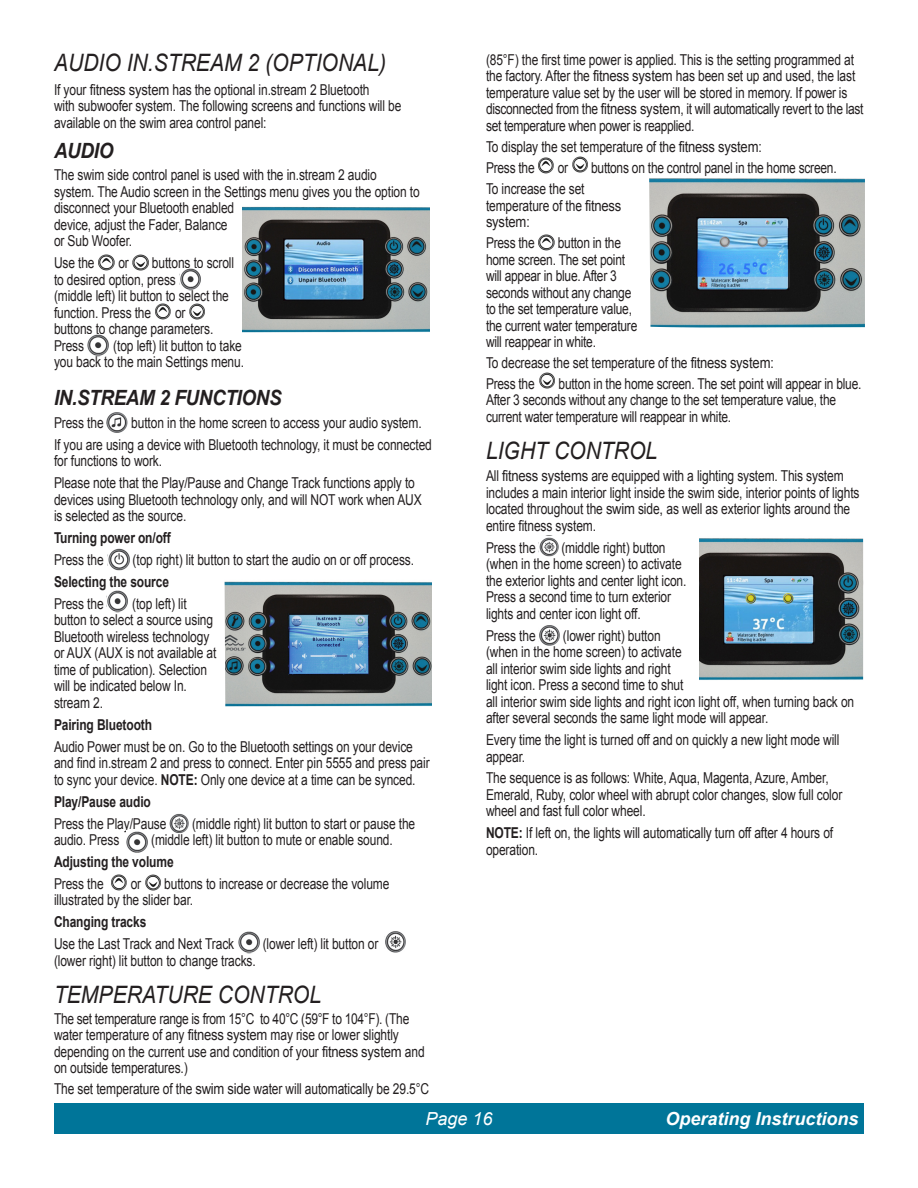
<style>
.page{position:relative;width:918px;height:1188px;background:#fff}
.page>*{position:absolute;margin:0;border:0;box-sizing:border-box;transform-origin:0 0}
.HSS_Sub_Header{font:italic 24px "Arial";color:#231f20;scale:.88 1}
.Body{font:italic 700 21px "Arial";letter-spacing:-.02em;color:#231f20;scale:.9 1}
.t1{font:italic 700 18px "Arial";color:#fff}
.t2{font:italic 18px "Arial";color:#fff}
.Body-2{font:15px/16.5px "Arial";letter-spacing:-.01em;color:#231f20;scale:.8 1}
.Bullets_in_body{font:15px/16.5px "Arial";letter-spacing:-.02em;color:#231f20;scale:.8 1}
.Body-3{font:700 15px "Arial";letter-spacing:-.01em;color:#231f20;scale:.8 1}
.s1{font-weight:700}
</style>
<div class="page">
<div style="left:54px;top:1103px;width:810px;height:31px;background:#007599"></div>
<img style="left:98px;top:254px;width:17px;height:16px">
<img style="left:132px;top:254px;width:17px;height:16px">
<img style="left:180px;top:268px;width:21px;height:22px">
<img style="left:155px;top:304px;width:16px;height:16px">
<img style="left:189px;top:304px;width:16px;height:16px">
<img style="left:87px;top:334px;width:22px;height:22px">
<img style="left:107px;top:412px;width:21px;height:21px">
<img style="left:108px;top:549px;width:22px;height:21px">
<img style="left:107px;top:591px;width:21px;height:21px">
<img style="left:169px;top:814px;width:20px;height:19px">
<img style="left:126px;top:831px;width:22px;height:21px">
<img style="left:111px;top:875px;width:16px;height:16px">
<img style="left:145px;top:875px;width:16px;height:16px">
<img style="left:238px;top:932px;width:22px;height:21px">
<img style="left:385px;top:931px;width:21px;height:21px">
<img style="left:538px;top:157px;width:16px;height:17px">
<img style="left:572px;top:156px;width:16px;height:17px">
<img style="left:538px;top:234px;width:17px;height:16px">
<img style="left:539px;top:373px;width:16px;height:16px">
<img style="left:539px;top:537px;width:20px;height:20px">
<img style="left:539px;top:625px;width:21px;height:21px">
<img style="left:242px;top:206px;width:188px;height:127px">
<img style="left:225px;top:581px;width:207px;height:126px">
<img style="left:699px;top:538px;width:164px;height:142px">
<img style="left:649px;top:178px;width:216px;height:150px">
<p class="HSS_Sub_Header" style="left:54px;top:48px;width:379px">AUDIO IN.STREAM 2 (OPTIONAL)</p>
<p class="Body-2" style="left:54px;top:81px;width:436px">If your fitness system has the optional in.stream 2 Bluetooth<br>with subwoofer system. The following screens and functions will be available on the swim area control panel:</p>
<p class="Body" style="left:54px;top:137px;width:67px">AUDIO</p>
<p class="Body-2" style="left:54px;top:167px;width:459px">The swim side control panel is used with the in.stream 2 audio system. The Audio screen in the Settings menu gives you the option to disconnect your Bluetooth enabled<br>device, adjust the Fader, Balance<br>or Sub Woofer.</p>
<p class="Body-2" style="left:54px;top:255px;width:52px">Use the</p>
<p class="Body-2" style="left:118px;top:255px;width:15px">or</p>
<p class="Body-2" style="left:54px;top:255px;width:227px;text-indent:98px">buttons to scroll to desired option, press<br>(middle left) lit button to select the function. Press the</p>
<p class="Body-2" style="left:54px;top:304px;width:201px;text-indent:121px">or buttons to change parameters.<br>Press</p>
<p class="Body-2" style="left:54px;top:337px;width:239px;text-align:right">(top left) lit button to take<br>you back to the main Settings menu.</p>
<p class="Body" style="left:54px;top:383px;width:254px">IN.STREAM 2 FUNCTIONS</p>
<p class="Body-2" style="left:54px;top:415px;width:64px">Press the</p>
<p class="Body-2" style="left:131px;top:415px;width:365px">button in the home screen to access your audio system.</p>
<p class="Body-2" style="left:54px;top:437px;width:474px">If you are using a device with Bluetooth technology, it must be connected for functions to work.</p>
<p class="Body-2" style="left:54px;top:475px;width:461px">Please note that the Play/Pause and Change Track functions apply to devices using Bluetooth technology only, and will NOT work when AUX is selected as the source.</p>
<p class="Body-3" style="left:54px;top:528px;width:148px">Turning power on/off</p>
<p class="Body-2" style="left:54px;top:552px;width:64px">Press the</p>
<p class="Body-2" style="left:133px;top:552px;width:353px">(top right) lit button to start the audio on or off process.</p>
<p class="Body-3" style="left:54px;top:572px;width:145px">Selecting the source</p>
<p class="Body-2" style="left:54px;top:596px;width:64px">Press the</p>
<p class="Body-2" style="left:54px;top:596px;width:205px;text-indent:78px">(top left) lit button to select a source using<br>Bluetooth wireless technology or AUX (AUX is not available at time of publication). Selection will be indicated below In. stream 2.</p>
<p class="Body-3" style="left:54px;top:715px;width:124px">Pairing Bluetooth</p>
<p class="Body-2" style="left:54px;top:738px;width:471px">Audio Power must be on. Go to the Bluetooth settings on your device and find in.stream 2 and press to connect. Enter pin 5555 and press pair to sync your device. <span class="s1">NOTE:</span> Only one device at a time can be synced.</p>
<p class="Body-3" style="left:54px;top:791px;width:123px">Play/Pause audio</p>
<p class="Body-2" style="left:54px;top:815px;width:142px">Press the Play/Pause</p>
<p class="Body-2" style="left:192px;top:815px;width:281px">(middle right) lit button to start or pause the</p>
<p class="Body-2" style="left:54px;top:832px;width:83px">audio. Press</p>
<p class="Body-2" style="left:151px;top:832px;width:304px">(middle left) lit button to mute or enable sound.</p>
<p class="Body-3" style="left:54px;top:852px;width:151px">Adjusting the volume</p>
<p class="Body-2" style="left:54px;top:875px;width:64px">Press the</p>
<p class="Body-2" style="left:131px;top:875px;width:15px">or</p>
<p class="Body-2" style="left:54px;top:875px;width:421px;text-indent:110px">buttons to increase or decrease the volume illustrated by the slider bar.</p>
<p class="Body-3" style="left:54px;top:912px;width:117px">Changing tracks</p>
<p class="Body-2" style="left:54px;top:936px;width:227px">Use the Last Track and Next Track</p>
<p class="Body-2" style="left:263px;top:936px;width:146px">(lower left) lit button or</p>
<p class="Body-2" style="left:54px;top:952px;width:254px">(lower right) lit button to change tracks.</p>
<p class="HSS_Sub_Header" style="left:54px;top:979px;width:305px">TEMPERATURE CONTROL</p>
<p class="Body-2" style="left:54px;top:1011px;width:465px">The set temperature range is from 15°C to 40°C (59°F to 104°F). (The water temperature of any fitness system may rise or lower slightly depending on the current use and condition of your fitness system and on outside temperatures.)</p>
<p class="Body-2" style="left:54px;top:1081px;width:470px">The set temperature of the swim side water will automatically be 29.5°C</p>
<p class="Body-2" style="left:486px;top:52px;width:473px">(85°F) the first time power is applied. This is the setting programmed at the factory. After the fitness system has been set up and used, the last temperature value set by the user will be stored in memory. If power is disconnected from the fitness system, it will automatically revert to the last set temperature when power is reapplied.</p>
<p class="Body-2" style="left:486px;top:138px;width:346px">To display the set temperature of the fitness system:</p>
<p class="Bullets_in_body" style="left:486px;top:159px;width:62px">Press the</p>
<p class="Bullets_in_body" style="left:558px;top:159px;width:15px">or</p>
<p class="Bullets_in_body" style="left:591px;top:159px;width:308px">buttons on the control panel in the home screen.</p>
<p class="Body-2" style="left:486px;top:181px;width:171px">To increase the set temperature of the fitness system:</p>
<p class="Bullets_in_body" style="left:486px;top:235px;width:62px">Press the</p>
<p class="Bullets_in_body" style="left:486px;top:235px;width:191px;text-indent:72px">button in the home screen. The set point will appear in blue. After 3 seconds without any change to the set temperature value, the current water temperature will reappear in white.</p>
<p class="Body-2" style="left:486px;top:355px;width:361px">To decrease the set temperature of the fitness system:</p>
<p class="Bullets_in_body" style="left:486px;top:376px;width:62px">Press the</p>
<p class="Bullets_in_body" style="left:486px;top:376px;width:471px;text-indent:73px">button in the home screen. The set point will appear in blue.<br>After 3 seconds without any change to the set temperature value, the current water temperature will reappear in white.</p>
<p class="HSS_Sub_Header" style="left:486px;top:435px;width:196px">LIGHT CONTROL</p>
<p class="Body-2" style="left:486px;top:468px;width:468px">All fitness systems are equipped with a lighting system. This system includes a main interior light inside the swim side, interior points of lights located throughout the swim side, as well as exterior lights around the entire fitness system.</p>
<p class="Body-2" style="left:486px;top:539px;width:64px">Press the</p>
<p class="Body-2" style="left:486px;top:539px;width:252px;text-indent:75px">(middle right) button (when in the home screen) to activate the exterior lights and center light icon.<br>Press a second time to turn exterior lights and center icon light off.</p>
<p class="Body-2" style="left:486px;top:627px;width:64px">Press the</p>
<p class="Body-2" style="left:486px;top:627px;width:462px;text-indent:77px">(lower right) button<br>(when in the home screen) to activate<br>all interior swim side lights and right<br>light icon. Press a second time to shut<br>all interior swim side lights and right icon light off, when turning back on after several seconds the same light mode will appear.</p>
<p class="Body-2" style="left:486px;top:732px;width:443px">Every time the light is turned off and on quickly a new light mode will appear.</p>
<p class="Body-2" style="left:486px;top:770px;width:447px">The sequence is as follows: White, Aqua, Magenta, Azure, Amber,<br>Emerald, Ruby, color wheel with abrupt color changes, slow full color wheel and fast full color wheel.</p>
<p class="Body-2" style="left:486px;top:825px;width:436px"><span class="s1">NOTE:</span> If left on, the lights will automatically turn off after 4 hours of operation.</p>
<p class="t2" style="left:425px;top:1107px;width:69px">Page 16</p>
<p class="t1" style="left:665px;top:1107px;width:195px">Operating Instructions</p>
</div>
